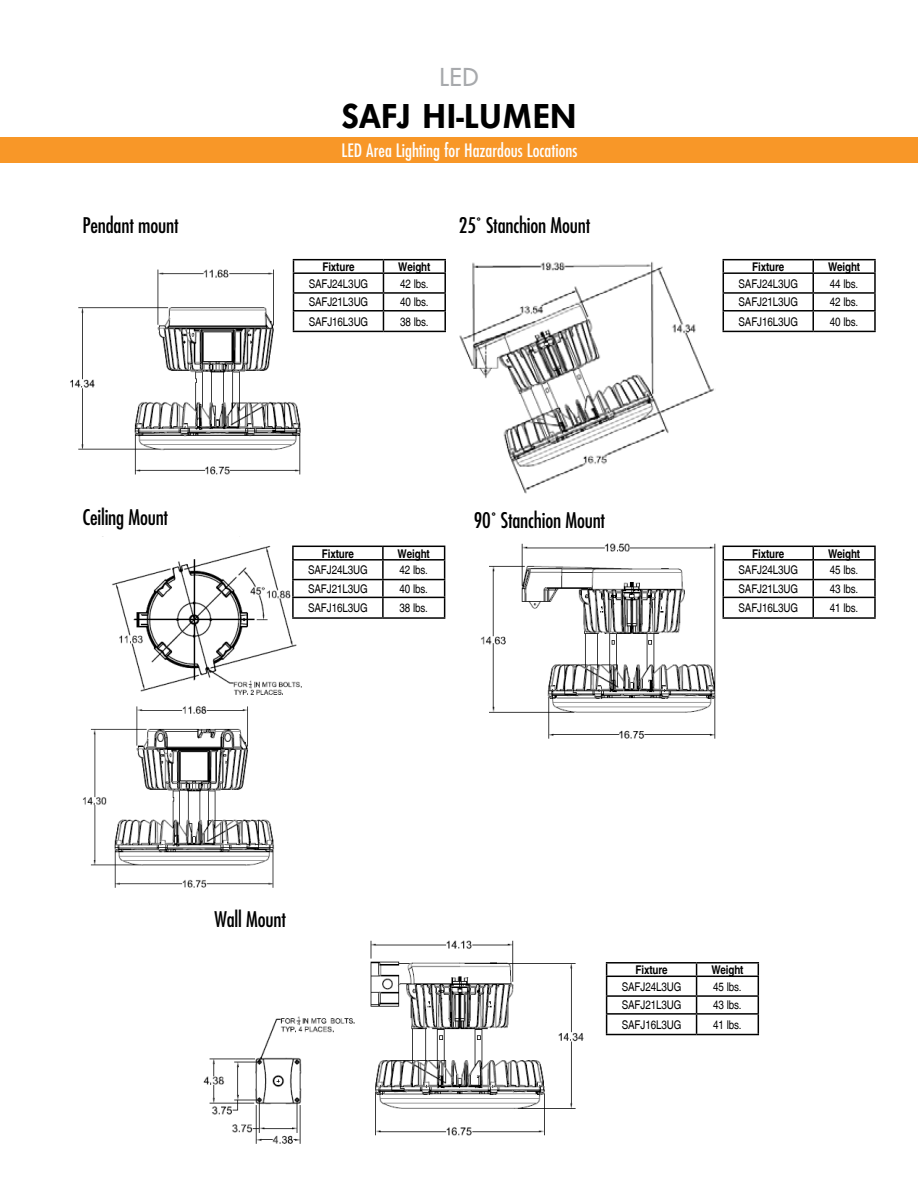
<style>
.page{position:relative;width:918px;height:1188px;background:#fff}
.page>*{position:absolute;margin:0;border:0;box-sizing:border-box;transform-origin:0 0}
.t1{font:36px "Futura Hvy";color:#000}
.t2{font:500 24px "Futura Std";color:#a7a9ac}
.t3{font:condensed 21px "Futura Std";letter-spacing:-.01em;color:#000}
.t4{font:condensed 18px "Futura Std";color:#fff}
.t5{font:condensed 12px "Helvetica Com";letter-spacing:-.01em;color:#000}
.t6{font:700 condensed 12px "Helvetica Com";letter-spacing:-.01em;color:#000}
</style>
<div class="page">
<img style="left:71px;top:263px;width:232px;height:212px">
<img style="left:459px;top:261px;width:255px;height:233px">
<img style="left:83px;top:536px;width:228px;height:352px">
<img style="left:481px;top:544px;width:251px;height:195px">
<img style="left:203px;top:940px;width:381px;height:204px">
<div style="left:0;top:137px;width:918px;height:26px;background:#f89728"></div>
<hr style="left:293px;top:259px;width:90px;height:1px;background:#000">
<hr style="left:383px;top:259px;width:63px;height:1px;background:#000">
<hr style="left:293px;top:272px;width:90px;height:2px;background:#000">
<hr style="left:383px;top:272px;width:63px;height:2px;background:#000">
<hr style="left:293px;top:292px;width:90px;height:2px;background:#000">
<hr style="left:383px;top:292px;width:63px;height:2px;background:#000">
<hr style="left:293px;top:310px;width:90px;height:2px;background:#000">
<svg style="left:293px;top:260px;width:1px;height:71px"></svg>
<hr style="left:383px;top:310px;width:63px;height:2px;background:#000">
<svg style="left:383px;top:260px;width:1px;height:71px"></svg>
<svg style="left:444px;top:260px;width:2px;height:71px"></svg>
<hr style="left:293px;top:331px;width:90px;height:1px;background:#000">
<hr style="left:383px;top:331px;width:63px;height:1px;background:#000">
<hr style="left:292px;top:546px;width:91px;height:1px;background:#000">
<hr style="left:383px;top:546px;width:62px;height:1px;background:#000">
<hr style="left:292px;top:559px;width:91px;height:2px;background:#000">
<hr style="left:383px;top:559px;width:62px;height:2px;background:#000">
<hr style="left:292px;top:579px;width:91px;height:1px;background:#000">
<hr style="left:383px;top:579px;width:62px;height:1px;background:#000">
<hr style="left:292px;top:597px;width:91px;height:1px;background:#000">
<svg style="left:292px;top:547px;width:2px;height:70px"></svg>
<hr style="left:383px;top:597px;width:62px;height:1px;background:#000">
<svg style="left:382px;top:547px;width:2px;height:70px"></svg>
<svg style="left:444px;top:547px;width:1px;height:70px"></svg>
<hr style="left:292px;top:617px;width:91px;height:2px;background:#000">
<hr style="left:383px;top:617px;width:62px;height:2px;background:#000">
<hr style="left:606px;top:962px;width:91px;height:2px;background:#000">
<hr style="left:697px;top:962px;width:62px;height:2px;background:#000">
<hr style="left:606px;top:976px;width:91px;height:1px;background:#000">
<hr style="left:697px;top:976px;width:62px;height:1px;background:#000">
<hr style="left:606px;top:995px;width:91px;height:2px;background:#000">
<hr style="left:697px;top:995px;width:62px;height:2px;background:#000">
<hr style="left:606px;top:1013px;width:91px;height:2px;background:#000">
<svg style="left:606px;top:964px;width:1px;height:70px"></svg>
<hr style="left:697px;top:1013px;width:62px;height:2px;background:#000">
<svg style="left:696px;top:964px;width:1px;height:70px"></svg>
<svg style="left:758px;top:964px;width:1px;height:70px"></svg>
<hr style="left:606px;top:1034px;width:91px;height:1px;background:#000">
<hr style="left:697px;top:1034px;width:62px;height:1px;background:#000">
<hr style="left:723px;top:546px;width:90px;height:1px;background:#000">
<hr style="left:813px;top:546px;width:63px;height:1px;background:#000">
<hr style="left:723px;top:559px;width:90px;height:2px;background:#000">
<hr style="left:813px;top:559px;width:63px;height:2px;background:#000">
<hr style="left:723px;top:579px;width:90px;height:1px;background:#000">
<hr style="left:813px;top:579px;width:63px;height:1px;background:#000">
<hr style="left:723px;top:597px;width:90px;height:1px;background:#000">
<svg style="left:723px;top:547px;width:1px;height:70px"></svg>
<hr style="left:813px;top:597px;width:63px;height:1px;background:#000">
<svg style="left:812px;top:547px;width:2px;height:70px"></svg>
<svg style="left:874px;top:547px;width:2px;height:70px"></svg>
<hr style="left:723px;top:617px;width:90px;height:2px;background:#000">
<hr style="left:813px;top:617px;width:63px;height:2px;background:#000">
<hr style="left:723px;top:259px;width:90px;height:1px;background:#000">
<hr style="left:813px;top:259px;width:63px;height:1px;background:#000">
<hr style="left:723px;top:272px;width:90px;height:2px;background:#000">
<hr style="left:813px;top:272px;width:63px;height:2px;background:#000">
<hr style="left:723px;top:292px;width:90px;height:2px;background:#000">
<hr style="left:813px;top:292px;width:63px;height:2px;background:#000">
<hr style="left:723px;top:310px;width:90px;height:2px;background:#000">
<svg style="left:723px;top:260px;width:1px;height:71px"></svg>
<hr style="left:813px;top:310px;width:63px;height:2px;background:#000">
<svg style="left:812px;top:260px;width:2px;height:71px"></svg>
<svg style="left:874px;top:260px;width:2px;height:71px"></svg>
<hr style="left:723px;top:331px;width:90px;height:1px;background:#000">
<hr style="left:813px;top:331px;width:63px;height:1px;background:#000">
<h2 class="t2" style="left:440px;top:63px;width:40px">LED</h2>
<h1 class="t1" style="left:341px;top:94px;width:237px">SAFJ HI-LUMEN</h1>
<h3 class="t4" style="left:342px;top:139px;width:237px">LED Area Lighting for Hazardous Locations</h3>
<h3 class="t3" style="left:83px;top:213px;width:98px">Pendant mount</h3>
<h3 class="t3" style="left:459px;top:213px;width:133px">25˚ Stanchion Mount</h3>
<h3 class="t3" style="left:83px;top:504px;width:87px">Ceiling Mount</h3>
<p class="t6" style="left:322px;top:259px;width:34px">Fixture</p>
<p class="t6" style="left:398px;top:259px;width:34px">Weight</p>
<p class="t5" style="left:309px;top:276px;width:61px">SAFJ24L3UG</p>
<p class="t5" style="left:400px;top:276px;width:30px">42 lbs.</p>
<p class="t5" style="left:309px;top:295px;width:61px">SAFJ21L3UG</p>
<p class="t5" style="left:400px;top:295px;width:30px">40 lbs.</p>
<p class="t5" style="left:309px;top:314px;width:61px">SAFJ16L3UG</p>
<p class="t5" style="left:400px;top:314px;width:30px">38 lbs.</p>
<p class="t6" style="left:322px;top:546px;width:34px">Fixture</p>
<p class="t6" style="left:398px;top:546px;width:34px">Weight</p>
<p class="t5" style="left:308px;top:563px;width:61px">SAFJ24L3UG</p>
<p class="t5" style="left:399px;top:563px;width:30px">42 lbs.</p>
<p class="t5" style="left:308px;top:582px;width:61px">SAFJ21L3UG</p>
<p class="t5" style="left:399px;top:582px;width:30px">40 lbs.</p>
<p class="t5" style="left:308px;top:601px;width:61px">SAFJ16L3UG</p>
<p class="t5" style="left:399px;top:601px;width:30px">38 lbs.</p>
<h3 class="t3" style="left:474px;top:508px;width:133px">90˚ Stanchion Mount</h3>
<p class="t6" style="left:752px;top:259px;width:34px">Fixture</p>
<p class="t6" style="left:828px;top:259px;width:34px">Weight</p>
<p class="t5" style="left:738px;top:276px;width:61px">SAFJ24L3UG</p>
<p class="t5" style="left:830px;top:276px;width:30px">44 lbs.</p>
<p class="t5" style="left:738px;top:295px;width:61px">SAFJ21L3UG</p>
<p class="t5" style="left:830px;top:295px;width:30px">42 lbs.</p>
<p class="t5" style="left:738px;top:314px;width:61px">SAFJ16L3UG</p>
<p class="t5" style="left:830px;top:314px;width:30px">40 lbs.</p>
<p class="t6" style="left:752px;top:546px;width:34px">Fixture</p>
<p class="t6" style="left:828px;top:546px;width:34px">Weight</p>
<p class="t5" style="left:738px;top:563px;width:61px">SAFJ24L3UG</p>
<p class="t5" style="left:830px;top:563px;width:30px">45 lbs.</p>
<p class="t5" style="left:738px;top:582px;width:61px">SAFJ21L3UG</p>
<p class="t5" style="left:830px;top:582px;width:30px">43 lbs.</p>
<p class="t5" style="left:738px;top:601px;width:61px">SAFJ16L3UG</p>
<p class="t5" style="left:830px;top:601px;width:30px">41 lbs.</p>
<h3 class="t3" style="left:215px;top:907px;width:73px">Wall Mount</h3>
<p class="t6" style="left:636px;top:962px;width:34px">Fixture</p>
<p class="t6" style="left:711px;top:962px;width:34px">Weight</p>
<p class="t5" style="left:622px;top:979px;width:61px">SAFJ24L3UG</p>
<p class="t5" style="left:713px;top:979px;width:30px">45 lbs.</p>
<p class="t5" style="left:622px;top:998px;width:61px">SAFJ21L3UG</p>
<p class="t5" style="left:713px;top:998px;width:30px">43 lbs.</p>
<p class="t5" style="left:622px;top:1017px;width:61px">SAFJ16L3UG</p>
<p class="t5" style="left:713px;top:1017px;width:30px">41 lbs.</p>
</div>
